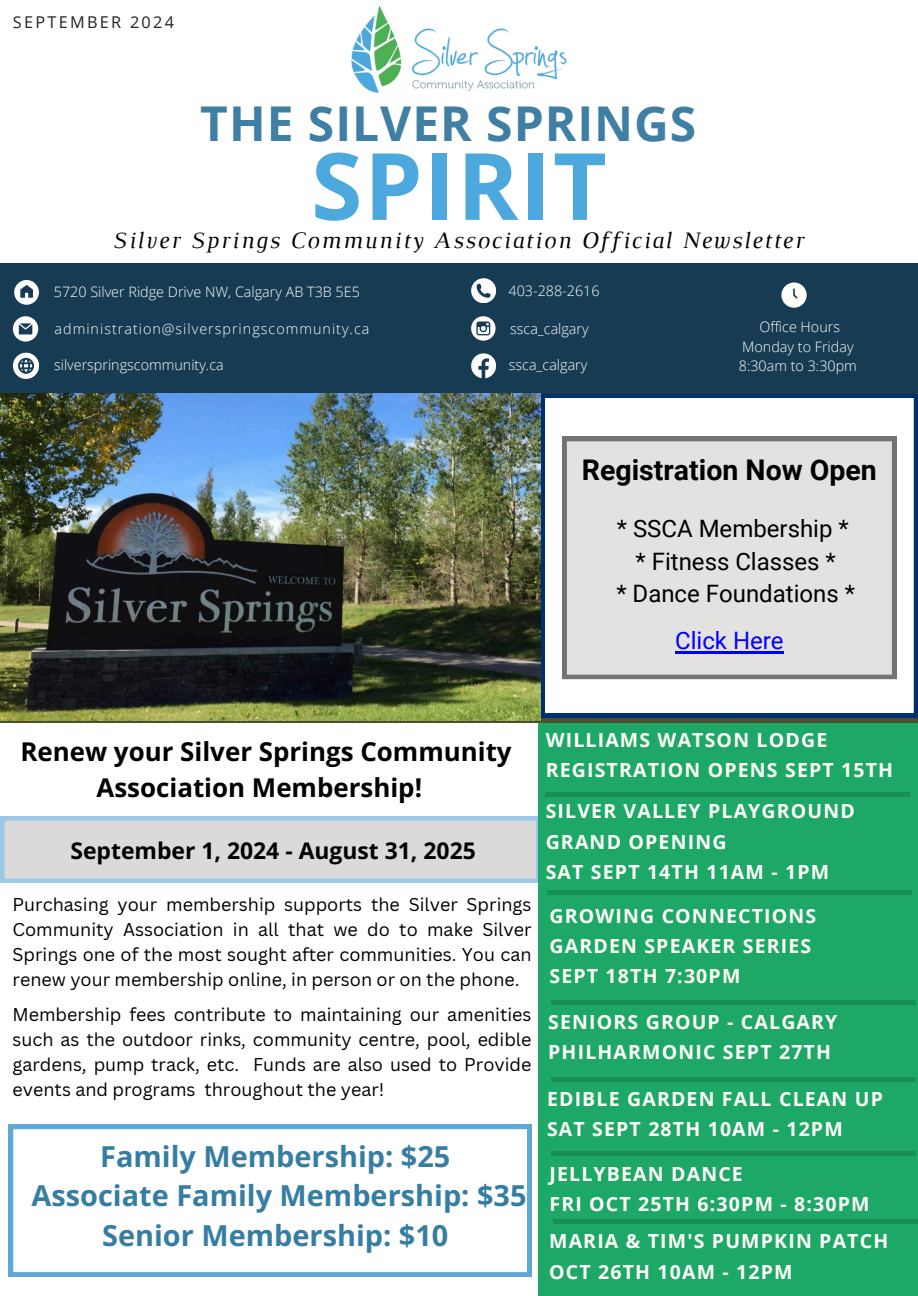
<style>
.page{position:relative;width:918px;height:1296px;background:#fff}
.page>*{position:absolute;margin:0;border:0;box-sizing:border-box;transform-origin:0 0}
.t1{font:700 93px "Open Sans";letter-spacing:.02em;color:#4ca8dd}
.t2{font:700 48px "Open Sans";letter-spacing:.02em;color:#3f7fa4}
.t3{font:700 28.95px/39.3px "Open Sans";color:#367da3;text-align:center}
.t4{font:700 28.5px "Roboto";color:#000}
.t5{font:700 25.95px/36px "Open Sans";color:#000;text-align:center}
.t6{font:italic 24px "Luthier";letter-spacing:.07em;color:#000}
.t7{font:24px/32.7px "Roboto";color:#000;text-align:center}
.t8{font:24px "Roboto";color:#0000fe}
.t9{font:700 22.95px "Open Sans";color:#000}
.t10{font:700 19.5px/30.3px "Open Sans";letter-spacing:.06em;color:#fffff9}
.t11{font:18px/25px "Canva Sans";color:#000;text-align:justify}
.t12{font:16.2px "Open Sans";letter-spacing:.14em;color:#222}
.t13{font:300 14.4px "Open Sans";color:#fff}
.t14{font:300 14.4px "Open Sans";letter-spacing:.07em;color:#fff}
</style>
<div class="page">
<img style="left:351px;top:5px;width:216px;height:88px">
<svg style="left:0;top:816px;width:538px;height:67px;background:#d0d7db"></svg>
<div style="left:538px;top:723px;width:380px;height:573px;background:#1da867"></div>
<svg style="left:541px;top:394px;width:377px;height:324px"></svg>
<div style="left:0;top:263px;width:918px;height:130px;background:#173b53"></div>
<svg style="left:13px;top:316px;width:25px;height:26px"></svg>
<svg style="left:471px;top:278px;width:25px;height:25px"></svg>
<svg style="left:14px;top:280px;width:25px;height:25px"></svg>
<svg style="left:13px;top:353px;width:26px;height:26px"></svg>
<svg style="left:471px;top:353px;width:25px;height:25px"></svg>
<svg style="left:471px;top:316px;width:25px;height:25px"></svg>
<svg style="left:781px;top:283px;width:25px;height:24px"></svg>
<hr style="left:551px;top:1078px;width:364px;height:4px;background:#188e57">
<div style="left:546px;top:792px;width:364px;height:5px;background:#188e57"></div>
<hr style="left:547px;top:891px;width:365px;height:4px;background:#188e57">
<svg style="left:562px;top:437px;width:334px;height:242px;background:#dbdad9"></svg>
<div style="left:551px;top:1151px;width:364px;height:5px;background:#188e57"></div>
<hr style="left:551px;top:1000px;width:364px;height:4px;background:#188e57">
<svg style="left:9px;top:1125px;width:523px;height:152px"></svg>
<img style="left:0;top:394px;width:540px;height:327px">
<hr style="left:554px;top:1220px;width:364px;height:4px;background:#188e57">
<hr style="left:675px;top:651px;width:109px;height:2px;background:#0000fe">
<p class="t12" style="left:13px;top:10px;width:163px">SEPTEMBER 2024</p>
<p class="t2" style="left:200px;top:89px;width:498px">THE SILVER SPRINGS</p>
<p class="t1" style="left:311px;top:121px;width:297px">SPIRIT</p>
<h2 class="t6" style="left:112px;top:231px;width:693px">Silver Springs Community Association Official Newsletter</h2>
<p class="t13" style="left:54px;top:282px;width:307px">5720 Silver Ridge Drive NW, Calgary AB T3B 5E5</p>
<h5 class="t14" style="left:55px;top:318px;width:316px">administration@silverspringscommunity.ca</h5>
<h1 class="t13" style="left:54px;top:355px;width:171px">silverspringscommunity.ca</h1>
<p class="t13" style="left:509px;top:281px;width:93px">403-288-2616</p>
<p class="t13" style="left:510px;top:318px;width:80px">ssca_calgary</p>
<p class="t13" style="left:509px;top:355px;width:80px">ssca_calgary</p>
<p class="t13" style="left:759px;top:316px;width:82px">Office Hours</p>
<p class="t13" style="left:742px;top:336px;width:113px">Monday to Friday</p>
<p class="t13" style="left:739px;top:356px;width:120px">8:30am to 3:30pm</p>
<h5 class="t4" style="left:582px;top:453px;width:297px">Registration Now Open</h5>
<p class="t7" style="left:616px;top:512px;width:240px">* SSCA Membership * * Fitness Classes *<br>* Dance Foundations *</p>
<p class="t8" style="left:675px;top:627px;width:110px">Click Here</p>
<p class="t5" style="left:20px;top:733px;width:493px">Renew your Silver Springs Community<br>Association Membership!</p>
<p class="t9" style="left:70px;top:835px;width:407px">September 1, 2024 - August 31, 2025</p>
<p class="t11" style="left:13px;top:892px;width:520px">Purchasing your membership supports the Silver Springs Community Association in all that we do to make Silver Springs one of the most sought after communities. You can renew your membership online, in person or on the phone.</p>
<p class="t11" style="left:13px;top:1002px;width:520px">Membership fees contribute to maintaining our amenities such as the outdoor rinks, community centre, pool, edible gardens, pump track, etc. Funds are also used to Provide events and programs throughout the year!</p>
<p class="t3" style="left:32px;top:1136px;width:497px">Family Membership: $25<br>Associate Family Membership: $35<br>Senior Membership: $10</p>
<p class="t10" style="left:546px;top:724px;width:283px">WILLIAMS WATSON LODGE</p>
<p class="t10" style="left:546px;top:754px;width:349px">REGISTRATION OPENS SEPT 15TH</p>
<p class="t10" style="left:546px;top:796px;width:311px">SILVER VALLEY PLAYGROUND</p>
<p class="t10" style="left:546px;top:826px;width:182px">GRAND OPENING</p>
<p class="t10" style="left:546px;top:856px;width:285px">SAT SEPT 14TH 11AM - 1PM</p>
<p class="t10" style="left:550px;top:900px;width:268px">GROWING CONNECTIONS<br>GARDEN SPEAKER SERIES<br>SEPT 18TH 7:30PM</p>
<p class="t10" style="left:548px;top:1006px;width:291px">SENIORS GROUP - CALGARY<br>PHILHARMONIC SEPT 27TH</p>
<p class="t10" style="left:547px;top:1083px;width:337px">EDIBLE GARDEN FALL CLEAN UP</p>
<h3 class="t10" style="left:547px;top:1114px;width:297px">SAT SEPT 28TH 10AM - 12PM</h3>
<p class="t10" style="left:550px;top:1158px;width:195px">JELLYBEAN DANCE</p>
<p class="t10" style="left:550px;top:1189px;width:321px">FRI OCT 25TH 6:30PM - 8:30PM</p>
<p class="t10" style="left:549px;top:1226px;width:341px">MARIA &amp; TIM'S PUMPKIN PATCH</p>
<p class="t10" style="left:549px;top:1256px;width:245px">OCT 26TH 10AM - 12PM</p>
</div>
